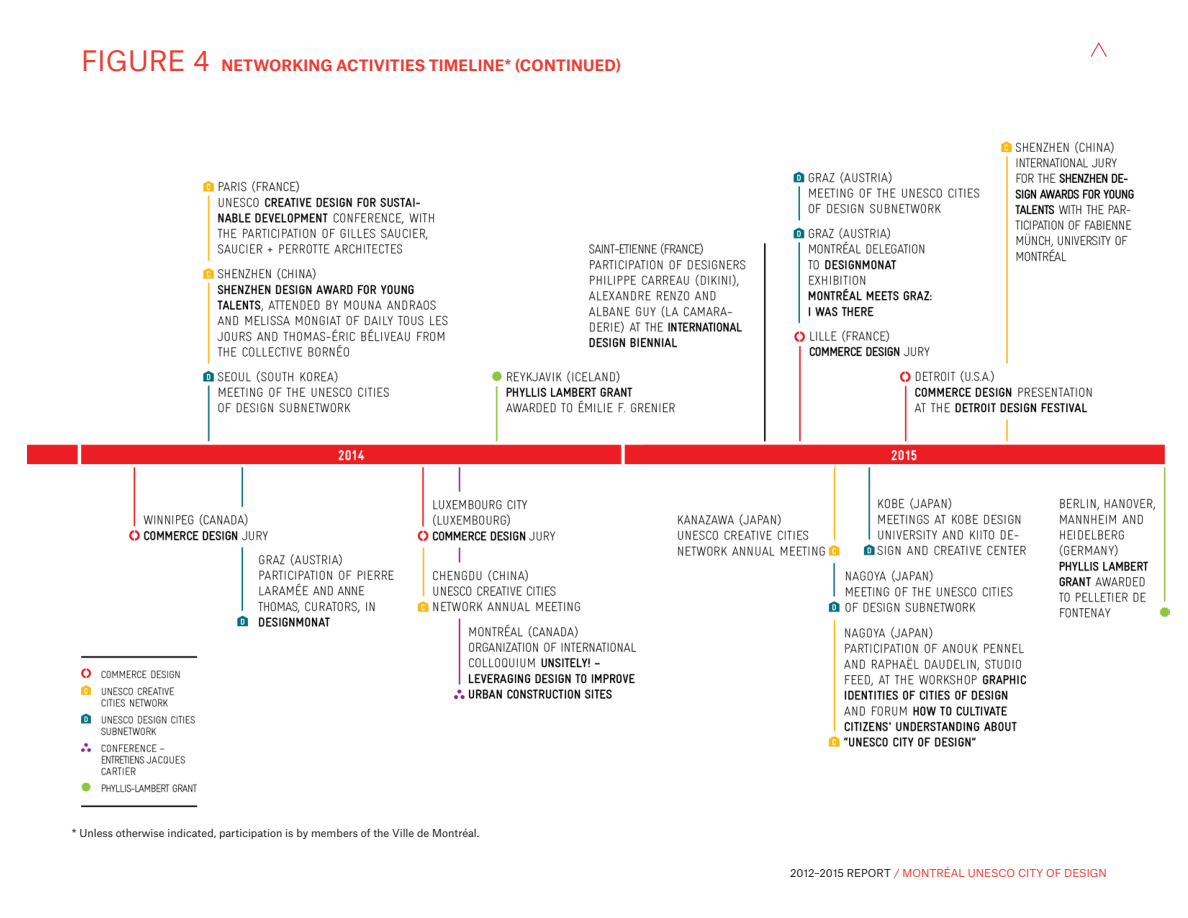
<style>
.page{position:relative;width:1188px;height:918px;background:#fff}
.page>*{position:absolute;margin:0;border:0;box-sizing:border-box;transform-origin:0 0}
.t1{font:700 15px "Atlas Grotesk";letter-spacing:.01em;color:#ee3b32}
.t2{font:10.5px "Atlas Grotesk";color:#231f20}
.t3{font:10.5px "Atlas Grotesk";color:#ee3b32}
.s1{font-weight:400;font-size:27px}
.s2{color:#231f20}
</style>
<div class="page">
<svg style="left:1090px;top:42px;width:17px;height:15px"></svg>
<img style="left:27px;top:141px;width:1143px;height:667px">
<p class="t1" style="left:81px;top:53px;width:542px"><span class="s1">FIGURE 4</span> NETWORKING ACTIVITIES TIMELINE* (CONTINUED)</p>
<p class="t2" style="left:72px;top:825px;width:409px">* Unless otherwise indicated, participation is by members of the Ville de Montréal.</p>
<p class="t3" style="left:790px;top:865px;width:318px"><span class="s2">2012–2015 REPORT</span> / MONTRÉAL UNESCO CITY OF DESIGN</p>
</div>
